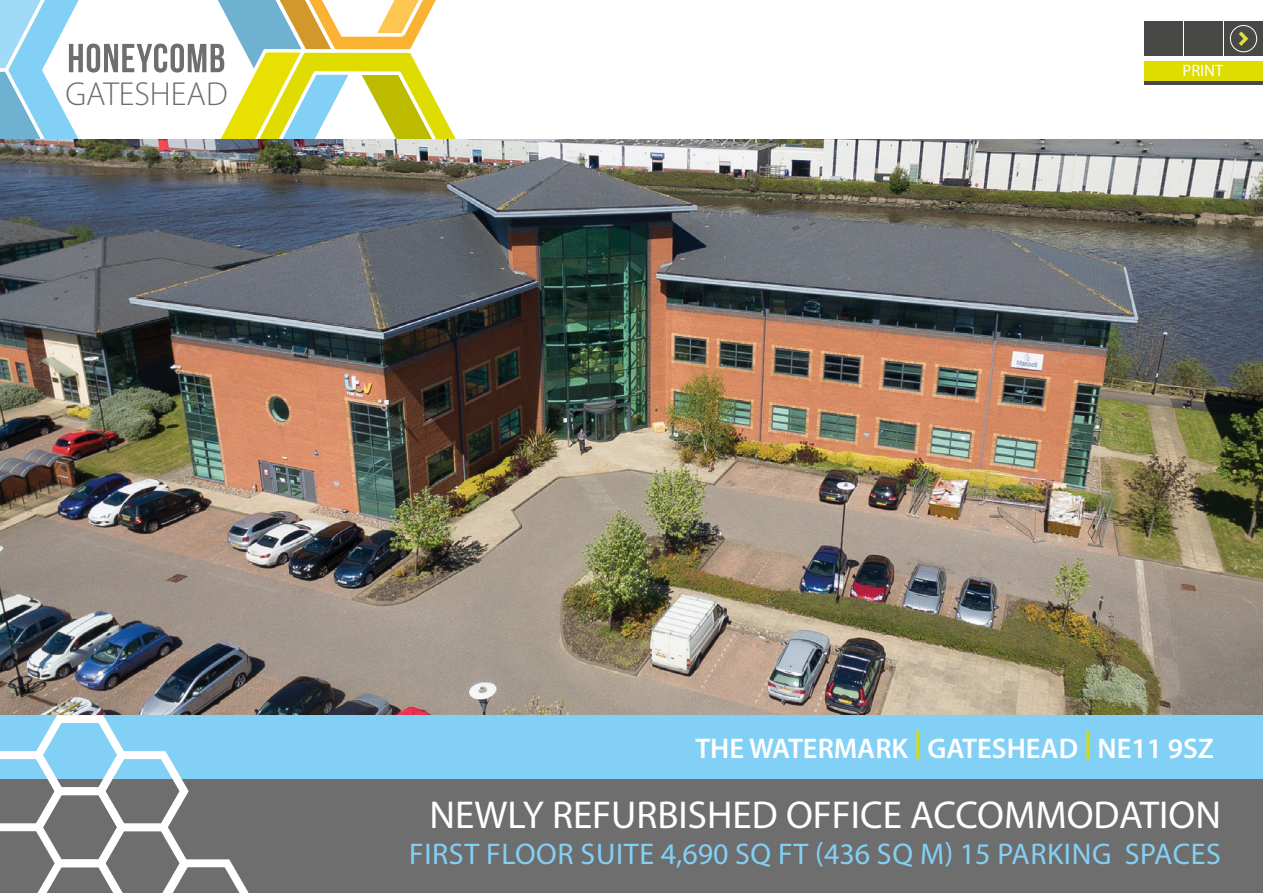
<style>
.page{position:relative;width:1263px;height:893px;background:#fff}
.page>*{position:absolute;margin:0;border:0;box-sizing:border-box;transform-origin:0 0}
.t1{font:39px "Myriad Pro";color:#fff}
.t2{font:300 33.3px "Myriad Pro";color:#6e6e6e}
.t3{font:30px "Myriad Pro";letter-spacing:.02em;color:#82d0f5}
.t4{font:600 28.5px "Myriad Pro";color:#fff}
.t5{font:16.5px "Myriad Pro";color:#fff}
</style>
<div class="page">
<div style="left:0;top:139px;width:1263px;height:754px;background:#6e6e6e"></div>
<svg style="left:0;top:0;width:456px;height:139px"></svg>
<img style="left:0;top:139px;width:1263px;height:576px">
<div style="left:0;top:715px;width:1263px;height:64px;background:#82d0f5"></div>
<svg style="left:0;top:714px;width:254px;height:179px"></svg>
<div style="left:1144px;top:21px;width:39px;height:35px;background:#484847"></div>
<div style="left:1184px;top:21px;width:39px;height:35px;background:#484847"></div>
<div style="left:1144px;top:61px;width:119px;height:20px;background:#dedc00"></div>
<hr style="left:1144px;top:81px;width:119px;height:3px;background:#484847">
<div style="left:1224px;top:21px;width:39px;height:35px;background:#484847"></div>
<div style="left:1230px;top:25px;width:27px;height:27px;border:1px solid #fff;border-radius:50%"></div>
<svg style="left:1239px;top:31px;width:9px;height:15px"></svg>
<p class="t2" style="left:65px;top:74px;width:164px">GATESHEAD</p>
<p class="t5" style="left:1182px;top:61px;width:42px">PRINT</p>
<p class="t4" style="left:695px;top:730px;width:520px">THE WATERMARK <sup>|</sup> GATESHEAD <sup>|</sup> NE11 9SZ</p>
<h1 class="t1" style="left:429px;top:791px;width:793px">NEWLY REFURBISHED OFFICE ACCOMMODATION</h1>
<p class="t3" style="left:409px;top:836px;width:813px">FIRST FLOOR SUITE 4,690 SQ FT (436 SQ M) 15 PARKING SPACES</p>
</div>
